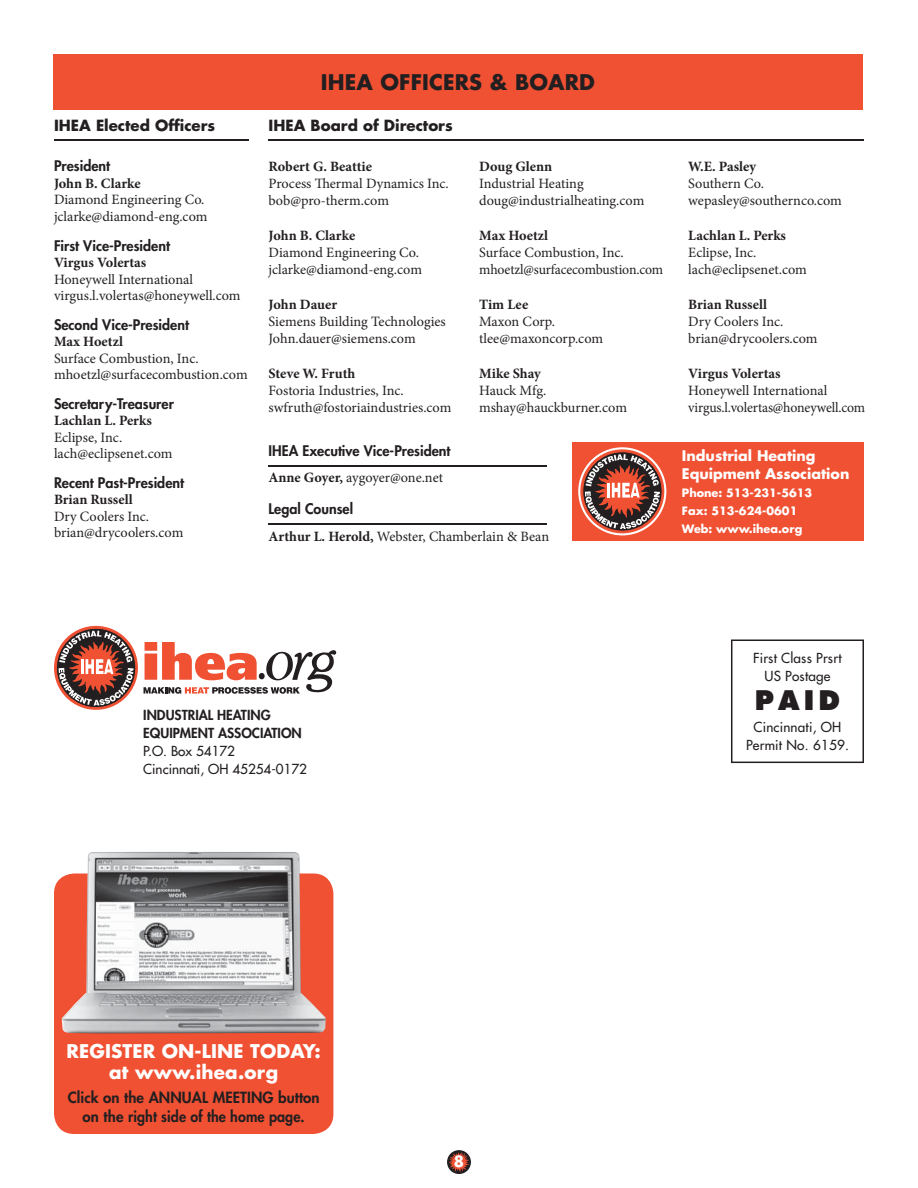
<style>
.page{position:relative;width:918px;height:1188px;background:#fff}
.page>*{position:absolute;margin:0;border:0;box-sizing:border-box;transform-origin:0 0}
.t1{font:800 26.25px "Futura";color:#231f20}
.t2{font:700 21px "Futura";letter-spacing:.005em;color:#231f20}
.t3{font:700 18.3px/21px "Futura";letter-spacing:.005em;color:#fff;text-align:center}
.t4{font:800 15px/19.5px "Futura";letter-spacing:.005em;color:#231f20;text-align:center}
.t5{font:700 15px "Futura";color:#231f20}
.t6{font:700 15px "Futura";color:#fff}
.t7{font:14.25px/17.2px "Minion Pro";color:#231f20}
.t8{font:700 14.25px "Minion Pro";color:#231f20}
.t9{font:800 14.25px "Futura";color:#231f20}
.t10{font:700 14.25px/18px "Futura";color:#fff}
.t11{font:13.5px/18px "Futura";letter-spacing:.015em;color:#231f20;text-align:center}
.t12{font:800 13.5px/18px "Futura";color:#231f20}
.t13{font:700 11.25px/18px "Futura";color:#fff}
.s1{font-weight:700}
</style>
<div class="page">
<svg style="left:447px;top:1150px;width:24px;height:24px"></svg>
<div style="left:448px;top:1151px;width:22px;height:22px;background:#231f20;border-radius:50%"></div>
<svg style="left:449px;top:1152px;width:20px;height:20px"></svg>
<svg style="left:144px;top:642px;width:192px;height:52px"></svg>
<svg style="left:54px;top:626px;width:84px;height:84px"></svg>
<div style="left:56px;top:628px;width:80px;height:80px;border:1px solid #f05133;border-radius:50%"></div>
<svg style="left:59px;top:631px;width:75px;height:75px"></svg>
<div style="left:53px;top:54px;width:810px;height:55px;background:#f05133"></div>
<hr style="left:269px;top:139px;width:595px;height:1px;background:#231f20">
<hr style="left:269px;top:465px;width:278px;height:2px;background:#231f20">
<hr style="left:269px;top:523px;width:278px;height:1px;background:#231f20">
<hr style="left:54px;top:139px;width:194px;height:1px;background:#231f20">
<div style="left:572px;top:442px;width:292px;height:99px;background:#f05133"></div>
<svg style="left:578px;top:447px;width:88px;height:88px"></svg>
<svg style="left:580px;top:449px;width:84px;height:84px"></svg>
<div style="left:583px;top:452px;width:79px;height:79px;border:1px solid #f05133;border-radius:50%"></div>
<svg style="left:585px;top:454px;width:75px;height:75px"></svg>
<div style="left:54px;top:873px;width:279px;height:261px;background:#f05133;border-radius:20px"></div>
<img style="left:62px;top:852px;width:264px;height:181px">
<svg style="left:731px;top:639px;width:133px;height:124px"></svg>
<p class="t5" style="left:54px;top:119px;width:163px">IHEA Elected Officers</p>
<p class="t9" style="left:54px;top:159px;width:58px">President</p>
<p class="t8" style="left:54px;top:178px;width:88px">John B. Clarke</p>
<p class="t7" style="left:54px;top:193px;width:155px;line-height:16.5px">Diamond Engineering Co. jclarke@diamond-eng.com</p>
<p class="t9" style="left:54px;top:239px;width:117px">First Vice-President</p>
<p class="t8" style="left:54px;top:257px;width:94px">Virgus Volertas</p>
<p class="t7" style="left:54px;top:272px;width:188px;line-height:16.5px">Honeywell International virgus.l.volertas@honeywell.com</p>
<p class="t9" style="left:54px;top:318px;width:136px">Second Vice-President</p>
<p class="t8" style="left:54px;top:336px;width:71px">Max Hoetzl</p>
<p class="t7" style="left:54px;top:351px;width:195px;line-height:16.5px">Surface Combustion, Inc. mhoetzl@surfacecombustion.com</p>
<p class="t9" style="left:54px;top:397px;width:121px">Secretary-Treasurer</p>
<p class="t8" style="left:54px;top:415px;width:99px">Lachlan L. Perks</p>
<p class="t7" style="left:54px;top:430px;width:120px;line-height:16.5px">Eclipse, Inc. lach@eclipsenet.com</p>
<p class="t9" style="left:54px;top:476px;width:132px">Recent Past-President</p>
<p class="t8" style="left:54px;top:494px;width:80px">Brian Russell</p>
<p class="t7" style="left:54px;top:509px;width:131px;line-height:16.5px">Dry Coolers Inc. brian@drycoolers.com</p>
<h2 class="t2" style="left:321px;top:72px;width:276px">IHEA OFFICERS &amp; BOARD</h2>
<p class="t5" style="left:269px;top:119px;width:186px">IHEA Board of Directors</p>
<p class="t8" style="left:269px;top:160px;width:105px">Robert G. Beattie</p>
<p class="t7" style="left:269px;top:176px;width:182px">Process Thermal Dynamics Inc. bob@pro-therm.com</p>
<p class="t8" style="left:269px;top:229px;width:88px">John B. Clarke</p>
<p class="t7" style="left:269px;top:245px;width:155px">Diamond Engineering Co. jclarke@diamond-eng.com</p>
<p class="t8" style="left:269px;top:298px;width:70px">John Dauer</p>
<p class="t7" style="left:269px;top:314px;width:179px">Siemens Building Technologies<br>John.dauer@siemens.com</p>
<p class="t8" style="left:269px;top:367px;width:88px">Steve W. Fruth</p>
<p class="t7" style="left:269px;top:383px;width:184px">Fostoria Industries, Inc. swfruth@fostoriaindustries.com</p>
<p class="t9" style="left:269px;top:444px;width:183px">IHEA Executive Vice-President</p>
<p class="t7" style="left:269px;top:470px;width:176px"><span class="s1">Anne Goyer,</span> aygoyer@one.net</p>
<p class="t9" style="left:269px;top:502px;width:86px">Legal Counsel</p>
<p class="t8" style="left:479px;top:160px;width:74px">Doug Glenn</p>
<p class="t7" style="left:479px;top:176px;width:167px">Industrial Heating doug@industrialheating.com</p>
<p class="t8" style="left:479px;top:229px;width:71px">Max Hoetzl</p>
<p class="t7" style="left:479px;top:245px;width:186px">Surface Combustion, Inc. mhoetzl@surfacecombustion.com</p>
<p class="t8" style="left:479px;top:298px;width:51px">Tim Lee</p>
<p class="t7" style="left:479px;top:314px;width:125px">Maxon Corp. tlee@maxoncorp.com</p>
<p class="t8" style="left:479px;top:367px;width:63px">Mike Shay</p>
<p class="t7" style="left:479px;top:383px;width:149px">Hauck Mfg. mshay@hauckburner.com</p>
<p class="t7" style="left:269px;top:529px;width:282px"><span class="s1">Arthur L. Herold,</span> Webster, Chamberlain &amp; Bean</p>
<p class="t8" style="left:688px;top:160px;width:69px">W.E. Pasley</p>
<p class="t7" style="left:688px;top:176px;width:155px">Southern Co. wepasley@southernco.com</p>
<p class="t8" style="left:688px;top:229px;width:99px">Lachlan L. Perks</p>
<p class="t7" style="left:688px;top:245px;width:120px">Eclipse, Inc. lach@eclipsenet.com</p>
<p class="t8" style="left:688px;top:298px;width:80px">Brian Russell</p>
<p class="t7" style="left:688px;top:314px;width:131px">Dry Coolers Inc. brian@drycoolers.com</p>
<p class="t8" style="left:688px;top:367px;width:94px">Virgus Volertas</p>
<p class="t7" style="left:688px;top:383px;width:178px">Honeywell International virgus.l.volertas@honeywell.com</p>
<p class="t10" style="left:682px;top:447px;width:169px">Industrial Heating<br>Equipment Association</p>
<p class="t13" style="left:682px;top:484px;width:132px">Phone: 513-231-5613<br>Fax: 513-624-0601<br>Web: www.ihea.org</p>
<p class="t12" style="left:143px;top:707px;width:160px">INDUSTRIAL HEATING<br>EQUIPMENT ASSOCIATION</p>
<p class="t11" style="left:143px;top:743px;width:165px;text-align:left">P.O. Box 54172<br>Cincinnati, OH 45254-0172</p>
<p class="t11" style="left:753px;top:650px;width:90px">First Class Prsrt<br>US Postage</p>
<h1 class="t1" style="left:755px;top:689px;width:87px">P A I D</h1>
<p class="t11" style="left:746px;top:719px;width:104px">Cincinnati, OH<br>Permit No. 6159.</p>
<p class="t3" style="left:67px;top:1042px;width:256px">REGISTER ON-LINE TODAY: at www.ihea.org</p>
<p class="t4" style="left:68px;top:1089px;width:254px">Click on the ANNUAL MEETING button on the right side of the home page.</p>
<p class="t6" style="left:454px;top:1155px;width:12px">8</p>
</div>
